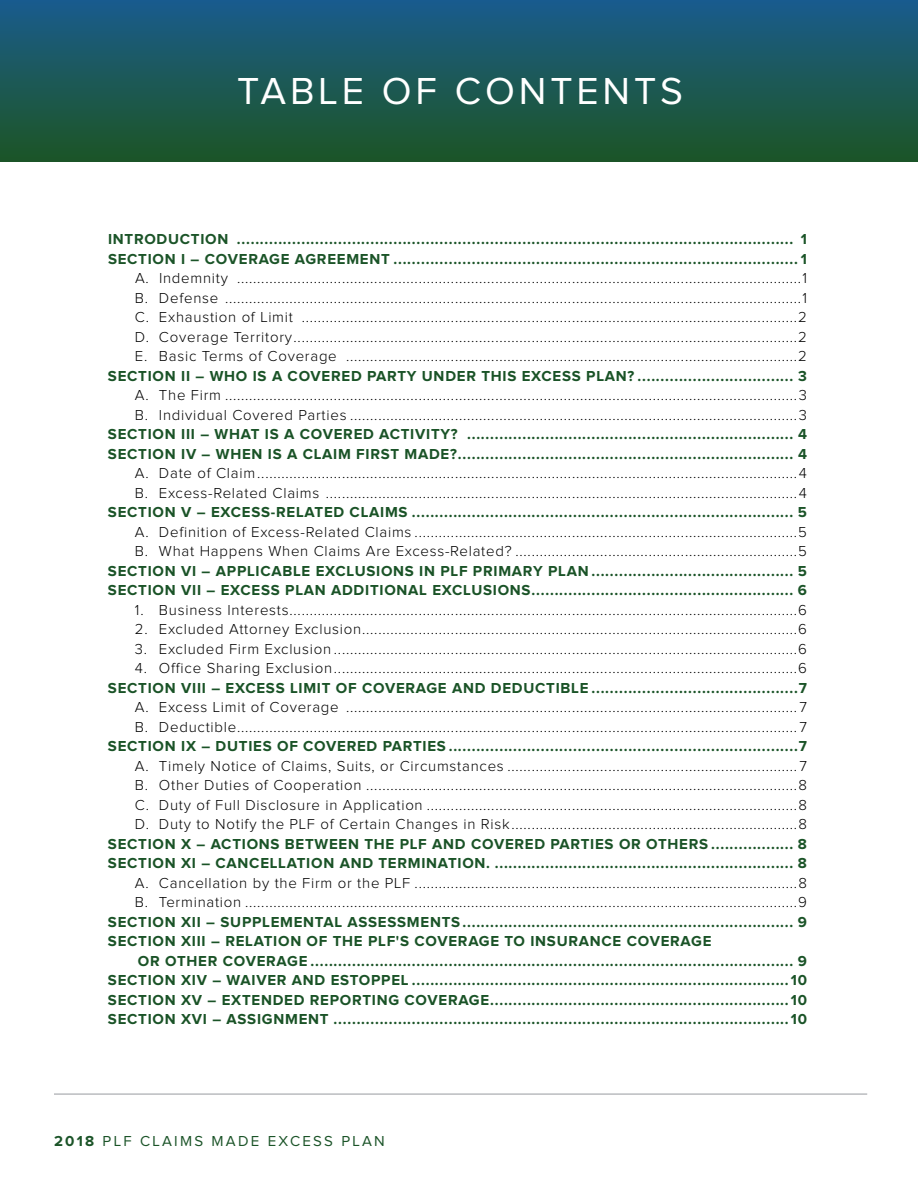
<style>
.page{position:relative;width:918px;height:1188px;background:#fff}
.page>*{position:absolute;margin:0;border:0;box-sizing:border-box;transform-origin:0 0}
.t1{font:39px "Proxima Nova";letter-spacing:.1em;color:#fff}
.t2{font:300 15px/19.5px "Proxima Nova";letter-spacing:.05em;color:#000}
.t3{font:700 15px/19.5px "Proxima Nova";letter-spacing:.05em;color:#1a5327}
.t4{font:700 15px/19.5px "Proxima Nova";letter-spacing:.05em;color:#1b5428}
.t5{font:15px "Proxima Nova";letter-spacing:.15em;color:#1b5428}
.s1{font-weight:700}
</style>
<div class="page">
<hr style="left:54px;top:1093px;width:813px;height:2px;background:#babcbf">
<div style="left:0;top:0;width:918px;height:162px;background:linear-gradient(to bottom,#1a5c8c,#1c5525)"></div>
<h1 class="t1" style="left:237px;top:73px;width:447px">TABLE OF CONTENTS</h1>
<p class="t4" style="left:108px;top:230px;width:701px">INTRODUCTION ......................................................................................................................... 1<br>SECTION I – COVERAGE AGREEMENT ........................................................................................ 1</p>
<p class="t2" style="left:135px;top:269px;width:674px;text-align:justify">A. Indemnity ............................................................................................................................................1<br>B. Defense ...............................................................................................................................................1<br>C. Exhaustion of Limit ...........................................................................................................................2<br>D. Coverage Territory.............................................................................................................................2<br>E. Basic Terms of Coverage ................................................................................................................2</p>
<p class="t3" style="left:108px;top:366px;width:701px">SECTION II – WHO IS A COVERED PARTY UNDER THIS EXCESS PLAN? .................................. 3</p>
<p class="t2" style="left:135px;top:386px;width:674px">A. The Firm ..............................................................................................................................................3<br>B. Individual Covered Parties ...............................................................................................................3</p>
<p class="t3" style="left:108px;top:425px;width:700px">SECTION III – WHAT IS A COVERED ACTIVITY? ....................................................................... 4<br>SECTION IV – WHEN IS A CLAIM FIRST MADE?......................................................................... 4</p>
<p class="t2" style="left:135px;top:464px;width:673px">A. Date of Claim......................................................................................................................................4<br>B. Excess-Related Claims .....................................................................................................................4</p>
<p class="t3" style="left:108px;top:503px;width:701px">SECTION V – EXCESS-RELATED CLAIMS ................................................................................... 5</p>
<p class="t2" style="left:135px;top:522px;width:674px">A. Definition of Excess-Related Claims ...............................................................................................5<br>B. What Happens When Claims Are Excess-Related? ......................................................................5</p>
<p class="t3" style="left:108px;top:561px;width:701px">SECTION VI – APPLICABLE EXCLUSIONS IN PLF PRIMARY PLAN ............................................ 5<br>SECTION VII – EXCESS PLAN ADDITIONAL EXCLUSIONS......................................................... 6</p>
<p class="t2" style="left:135px;top:600px;width:674px">1. Business Interests..............................................................................................................................6</p>
<p class="t2" style="left:135px;top:620px;width:674px">2. Excluded Attorney Exclusion............................................................................................................6</p>
<p class="t2" style="left:135px;top:639px;width:674px">3. Excluded Firm Exclusion ...................................................................................................................6</p>
<p class="t2" style="left:135px;top:659px;width:674px">4. Office Sharing Exclusion...................................................................................................................6</p>
<p class="t3" style="left:108px;top:678px;width:700px">SECTION VIII – EXCESS LIMIT OF COVERAGE AND DEDUCTIBLE .............................................7</p>
<p class="t2" style="left:135px;top:698px;width:673px">A. Excess Limit of Coverage ................................................................................................................7<br>B. Deductible...........................................................................................................................................7</p>
<p class="t3" style="left:108px;top:737px;width:700px">SECTION IX – DUTIES OF COVERED PARTIES ............................................................................7</p>
<p class="t2" style="left:135px;top:756px;width:674px;text-align:justify">A. Timely Notice of Claims, Suits, or Circumstances ........................................................................7<br>B. Other Duties of Cooperation ...........................................................................................................8<br>C. Duty of Full Disclosure in Application ............................................................................................8<br>D. Duty to Notify the PLF of Certain Changes in Risk.......................................................................8</p>
<p class="t3" style="left:108px;top:834px;width:700px">SECTION X – ACTIONS BETWEEN THE PLF AND COVERED PARTIES OR OTHERS .................. 8<br>SECTION XI – CANCELLATION AND TERMINATION. ................................................................. 8</p>
<p class="t2" style="left:135px;top:873px;width:674px">A. Cancellation by the Firm or the PLF ...............................................................................................8<br>B. Termination .........................................................................................................................................9</p>
<p class="t3" style="left:108px;top:912px;width:701px">SECTION XII – SUPPLEMENTAL ASSESSMENTS ........................................................................ 9<br>SECTION XIII – RELATION OF THE PLF'S COVERAGE TO INSURANCE COVERAGE</p>
<p class="t3" style="left:108px;top:951px;width:701px;text-align:justify;text-indent:30px">OR OTHER COVERAGE ......................................................................................................... 9<br>SECTION XIV – WAIVER AND ESTOPPEL ..................................................................................10<br>SECTION XV – EXTENDED REPORTING COVERAGE.................................................................10<br>SECTION XVI – ASSIGNMENT ...................................................................................................10</p>
<p class="t5" style="left:54px;top:1135px;width:332px"><span class="s1">2018</span> PLF CLAIMS MADE EXCESS PLAN</p>
</div>
